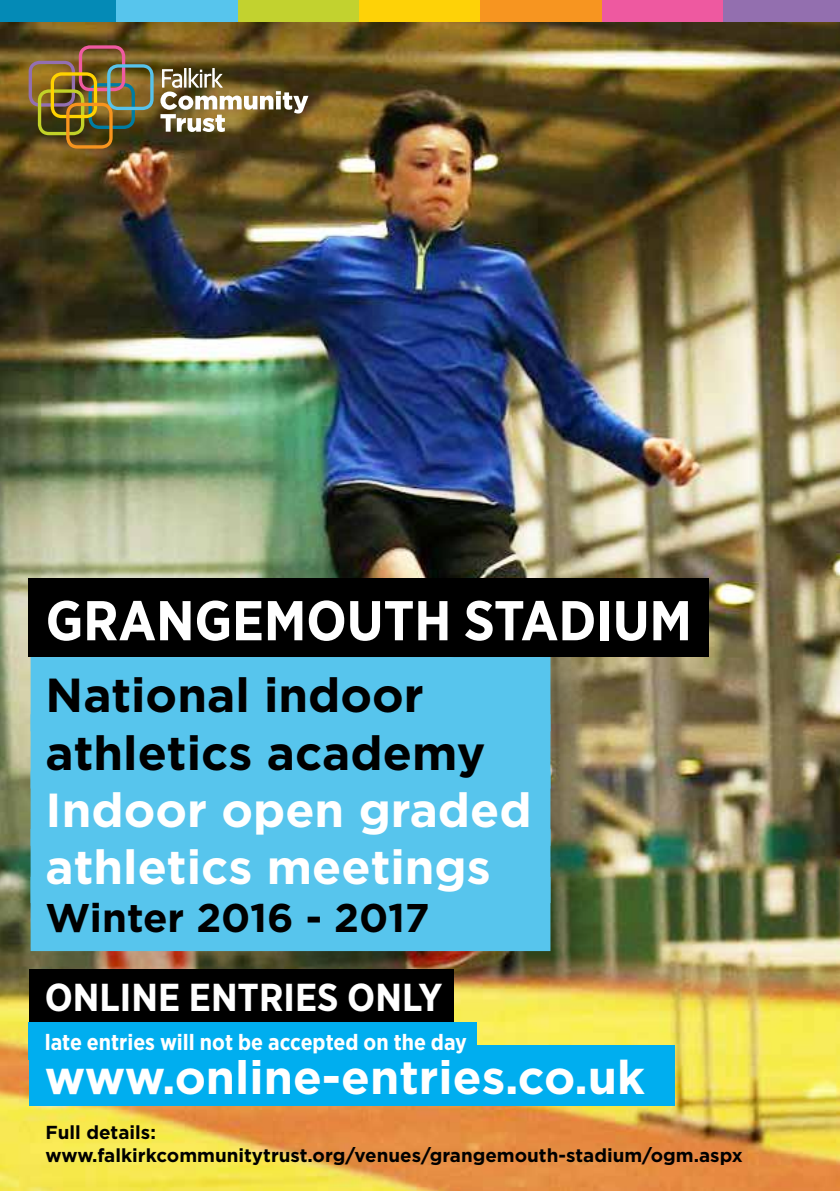
<style>
.page{position:relative;width:840px;height:1191px;background:#fff}
.page>*{position:absolute;margin:0;border:0;box-sizing:border-box;transform-origin:0 0}
.t1{font:700 56px "Gotham Narrow";color:#fff}
.t2{font:700 47.8px/57.2px "Gotham";color:#fff}
.t3{font:700 47.8px/57.2px "Gotham";color:#000}
.t4{font:700 47px "Gotham";color:#fff}
.t5{font:700 40px "Gotham";color:#000}
.t6{font:700 38.8px "Gotham Narrow";color:#fff}
.t7{font:700 22.4px "Gotham Narrow";color:#fff}
.t8{font:700 18.8px/22.6px "Gotham";color:#000}
</style>
<div class="page">
<img style="left:0;top:21px;width:839px;height:1170px">
<div style="left:0;top:0;width:116px;height:21px;background:#048ab6"></div>
<div style="left:116px;top:0;width:122px;height:21px;background:#57c5ed"></div>
<div style="left:238px;top:0;width:121px;height:21px;background:#c2d22f"></div>
<div style="left:359px;top:0;width:121px;height:21px;background:#fed207"></div>
<div style="left:480px;top:0;width:121px;height:21px;background:#f79520"></div>
<div style="left:601px;top:0;width:122px;height:21px;background:#ee59a0"></div>
<div style="left:723px;top:0;width:116px;height:21px;background:#936faf"></div>
<div style="left:36px;top:662px;width:557px;height:331px;background:#000;opacity:.2"></div>
<div style="left:31px;top:657px;width:519px;height:74px;background:#57c5ed"></div>
<div style="left:31px;top:714px;width:519px;height:74px;background:#57c5ed"></div>
<div style="left:31px;top:771px;width:519px;height:74px;background:#57c5ed"></div>
<div style="left:31px;top:829px;width:519px;height:74px;background:#57c5ed"></div>
<div style="left:31px;top:877px;width:519px;height:74px;background:#57c5ed"></div>
<div style="left:29px;top:578px;width:679px;height:79px;background:#000"></div>
<div style="left:29px;top:1045px;width:645px;height:61px;background:#00aeef"></div>
<div style="left:29px;top:1022px;width:447px;height:37px;background:#00aeef"></div>
<div style="left:29px;top:969px;width:424px;height:53px;background:#000"></div>
<svg style="left:160px;top:68px;width:148px;height:64px"></svg>
<img style="left:29px;top:45px;width:124px;height:104px">
<h1 class="t1" style="left:46px;top:584px;width:647px">Grangemouth Stadium</h1>
<h2 class="t3" style="left:46px;top:666px;width:441px">National indoor athletics academy</h2>
<h2 class="t2" style="left:46px;top:781px;width:487px">Indoor open graded athletics meetings</h2>
<h3 class="t5" style="left:46px;top:891px;width:385px">Winter 2016 - 2017</h3>
<h3 class="t6" style="left:45px;top:973px;width:399px">Online entries ONLY</h3>
<p class="t7" style="left:45px;top:1027px;width:423px">late entries will not be accepted on the day</p>
<h3 class="t4" style="left:45px;top:1046px;width:601px">www.online-entries.co.uk</h3>
<p class="t8" style="left:45px;top:1121px;width:698px">Full details: www.falkirkcommunitytrust.org/venues/grangemouth-stadium/ogm.aspx</p>
</div>
